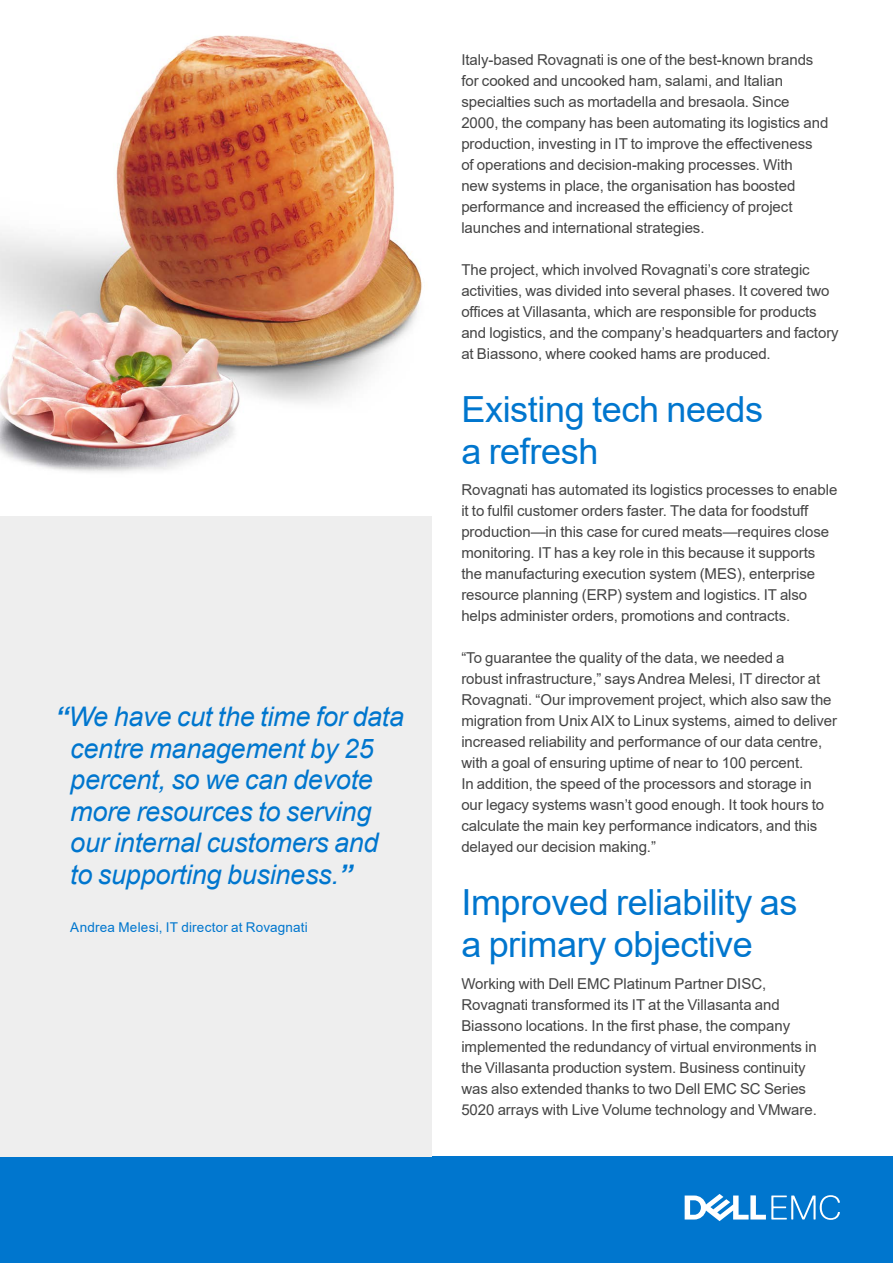
<style>
.page{position:relative;width:893px;height:1263px;background:#fff}
.page>*{position:absolute;margin:0;border:0;box-sizing:border-box;transform-origin:0 0}
.t1{font:36px/42px "Arial";letter-spacing:-.01em;color:#0076ce}
.t2{font:italic 27px/31.5px "Arial";letter-spacing:-.01em;color:#0076ce}
.t3{font:15px/21px "Arial";letter-spacing:-.005em;color:#444}
.t4{font:13.5px "Arial";letter-spacing:.015em;color:#0076ce}
.s1{font-weight:700}
</style>
<div class="page">
<div style="left:0;top:1157px;width:893px;height:106px;background:#0076ce"></div>
<img style="left:0;top:35px;width:423px;height:438px">
<svg style="left:685px;top:1194px;width:155px;height:27px"></svg>
<div style="left:0;top:516px;width:432px;height:641px;background:#eee"></div>
<h2 class="t2" style="left:70px;top:701px;width:335px;text-indent:-15px"><span class="s1">“</span>We have cut the time for data centre management by 25 percent, so we can devote more resources to serving our internal customers and to supporting business.<span class="s1">”</span></h2>
<p class="t4" style="left:70px;top:917px;width:239px">Andrea Melesi, IT director at Rovagnati</p>
<p class="t3" style="left:461px;top:49px;width:368px">Italy-based Rovagnati is one of the best-known brands for cooked and uncooked ham, salami, and Italian specialties such as mortadella and bresaola. Since 2000, the company has been automating its logistics and production, investing in IT to improve the effectiveness of operations and decision-making processes. With<br>new systems in place, the organisation has boosted performance and increased the efficiency of project launches and international strategies.</p>
<p class="t3" style="left:461px;top:259px;width:379px">The project, which involved Rovagnati’s core strategic activities, was divided into several phases. It covered two offices at Villasanta, which are responsible for products and logistics, and the company’s headquarters and factory at Biassono, where cooked hams are produced.</p>
<h1 class="t1" style="left:461px;top:388px;width:303px">Existing tech needs a refresh</h1>
<p class="t3" style="left:461px;top:479px;width:377px">Rovagnati has automated its logistics processes to enable it to fulfil customer orders faster. The data for foodstuff production—in this case for cured meats—requires close monitoring. IT has a key role in this because it supports the manufacturing execution system (MES), enterprise resource planning (ERP) system and logistics. IT also helps administer orders, promotions and contracts.</p>
<p class="t3" style="left:461px;top:647px;width:377px">“To guarantee the quality of the data, we needed a<br>robust infrastructure,” says Andrea Melesi, IT director at Rovagnati. “Our improvement project, which also saw the migration from Unix AIX to Linux systems, aimed to deliver increased reliability and performance of our data centre, with a goal of ensuring uptime of near to 100 percent.<br>In addition, the speed of the processors and storage in<br>our legacy systems wasn’t good enough. It took hours to calculate the main key performance indicators, and this delayed our decision making.”</p>
<h1 class="t1" style="left:461px;top:881px;width:338px">Improved reliability as a primary objective</h1>
<p class="t3" style="left:461px;top:973px;width:357px">Working with Dell EMC Platinum Partner DISC, Rovagnati transformed its IT at the Villasanta and Biassono locations. In the first phase, the company implemented the redundancy of virtual environments in the Villasanta production system. Business continuity was also extended thanks to two Dell EMC SC Series 5020 arrays with Live Volume technology and VMware.</p>
</div>
